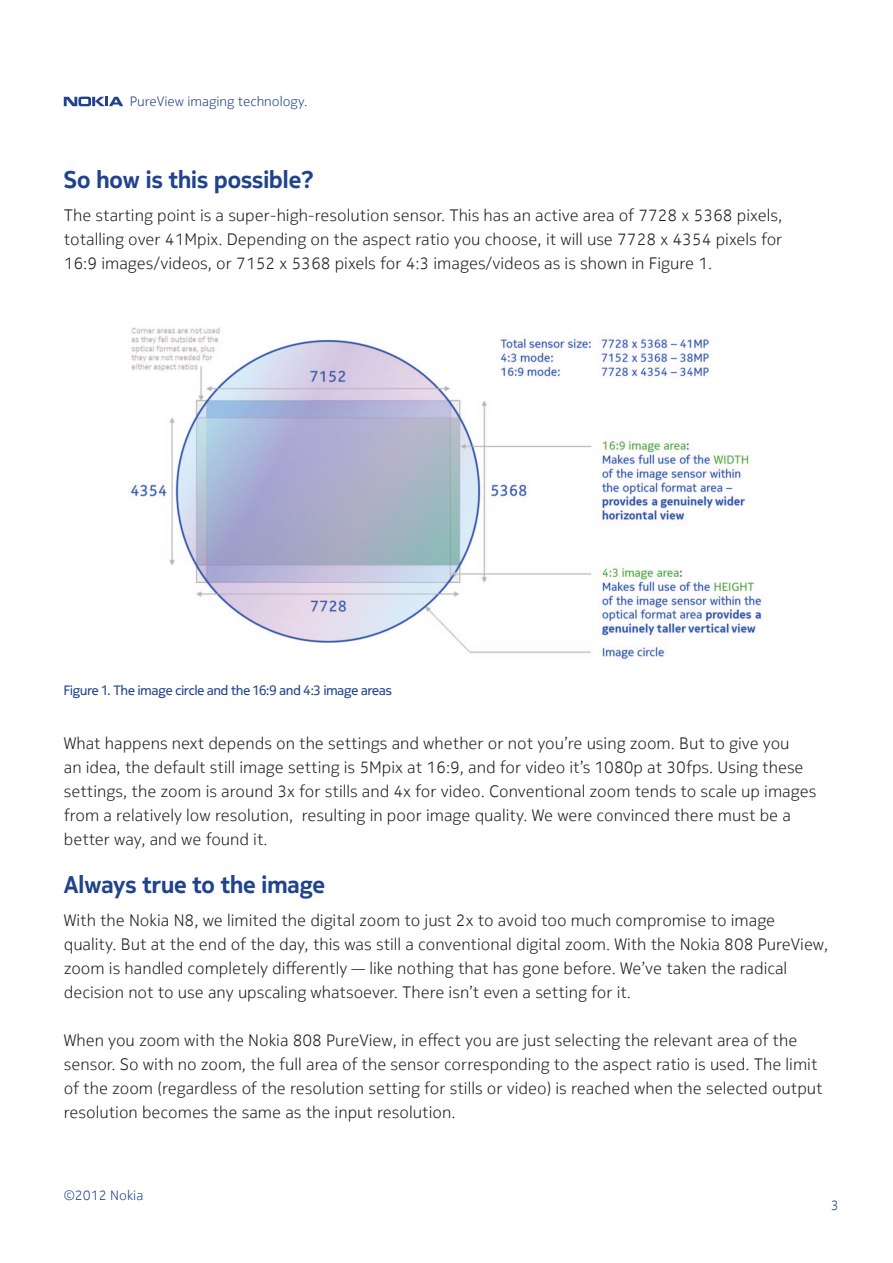
<style>
.page{position:relative;width:893px;height:1263px;background:#fff}
.page>*{position:absolute;margin:0;border:0;box-sizing:border-box;transform-origin:0 0}
.t1{font:700 24px "Nokia Pure Headline";color:#21438e}
.t2{font:300 16.5px/24px "Nokia Pure Text";color:#231f20}
.t3{font:13.5px "Nokia Pure Headline";color:#21438e}
.t4{font:300 13.5px "Nokia Pure Text";color:#21438e}
</style>
<div class="page">
<svg style="left:64px;top:97px;width:59px;height:9px"></svg>
<img style="left:130px;top:327px;width:632px;height:332px">
<p class="t4" style="left:130px;top:94px;width:179px">PureView imaging technology.</p>
<h1 class="t1" style="left:64px;top:164px;width:252px">So how is this possible?</h1>
<p class="t2" style="left:64px;top:203px;width:720px;text-align:justify">The starting point is a super-high-resolution sensor. This has an active area of 7728 x 5368 pixels, totalling over 41Mpix. Depending on the aspect ratio you choose, it will use 7728 x 4354 pixels for 16:9 images/videos, or 7152 x 5368 pixels for 4:3 images/videos as is shown in Figure 1.</p>
<p class="t3" style="left:64px;top:682px;width:330px">Figure 1. The image circle and the 16:9 and 4:3 image areas</p>
<p class="t2" style="left:64px;top:731px;width:754px">What happens next depends on the settings and whether or not you’re using zoom. But to give you<br>an idea, the default still image setting is 5Mpix at 16:9, and for video it’s 1080p at 30fps. Using these settings, the zoom is around 3x for stills and 4x for video. Conventional zoom tends to scale up images from a relatively low resolution, resulting in poor image quality. We were convinced there must be a better way, and we found it.</p>
<h1 class="t1" style="left:64px;top:869px;width:263px">Always true to the image</h1>
<p class="t2" style="left:64px;top:908px;width:766px">With the Nokia N8, we limited the digital zoom to just 2x to avoid too much compromise to image quality. But at the end of the day, this was still a conventional digital zoom. With the Nokia 808 PureView, zoom is handled completely differently — like nothing that has gone before. We’ve taken the radical decision not to use any upscaling whatsoever. There isn’t even a setting for it.</p>
<p class="t2" style="left:64px;top:1028px;width:760px">When you zoom with the Nokia 808 PureView, in effect you are just selecting the relevant area of the sensor. So with no zoom, the full area of the sensor corresponding to the aspect ratio is used. The limit of the zoom (regardless of the resolution setting for stills or video) is reached when the selected output resolution becomes the same as the input resolution.</p>
<p class="t4" style="left:64px;top:1187px;width:81px">©2012 Nokia</p>
<p class="t4" style="left:831px;top:1197px;width:9px">3</p>
</div>
